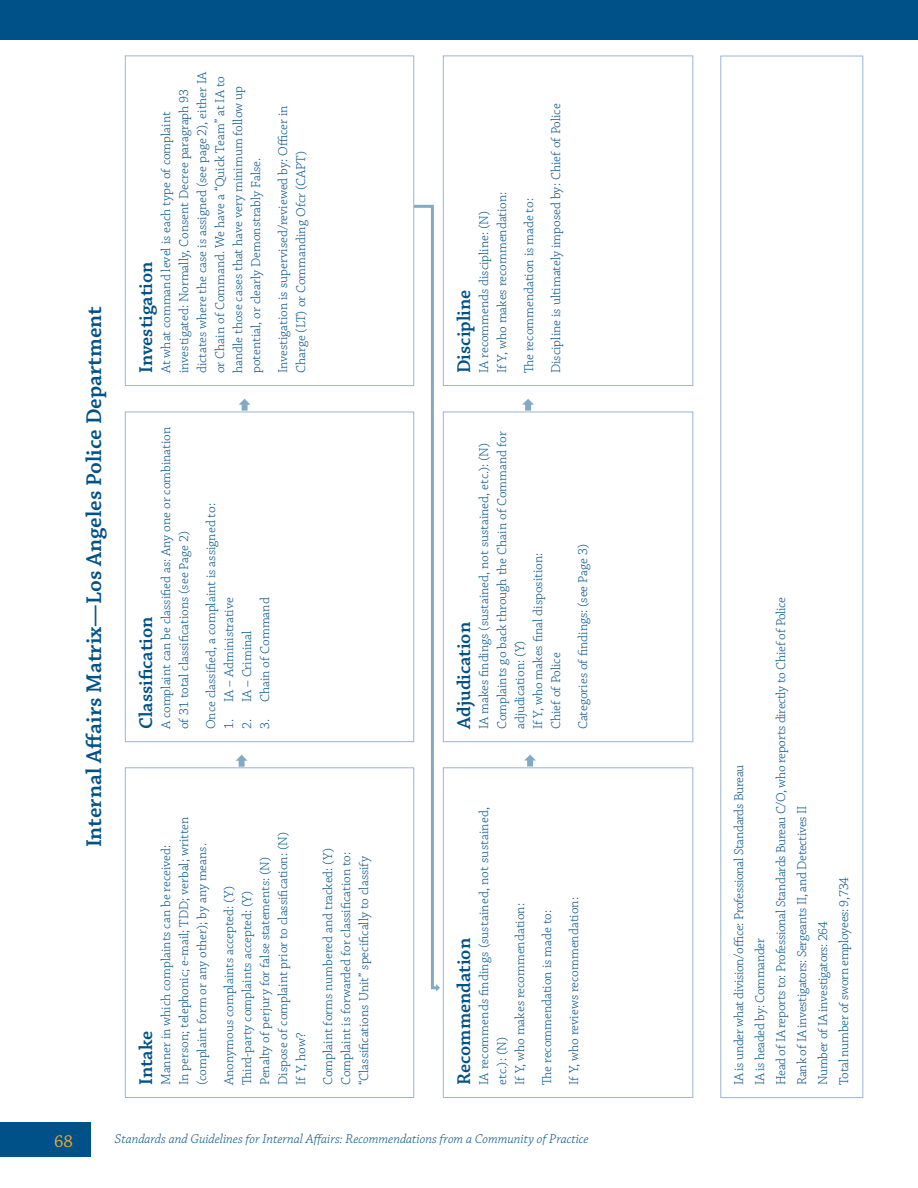
<style>
.page{position:relative;width:918px;height:1188px;background:#fff}
.page>*{position:absolute;margin:0;border:0;box-sizing:border-box;transform-origin:0 0}
.L2_Headings{font:600 22.5px "Chaparral Pro";color:#005187}
.L3_Heading{font:600 19.5px "Chaparral Pro";color:#005187}
.L1_Body_Copy{font:600 19.5px "Chaparral Pro";color:#005187}
.t1{font:18px "Chaparral Pro";color:#faa634}
.L1_Body_Copy-2{font:300 13.5px/18px "Chaparral Pro";color:#005187}
.L1_Body_Copy-3{font:300 13.5px "Chaparral Pro";letter-spacing:-.02em;color:#005187}
.t2{font:italic 300 13.5px "Chaparral Pro";color:#005187}
</style>
<div class="page">
<div style="left:0;top:0;width:918px;height:40px;background:#005187"></div>
<div style="left:0;top:1122px;width:91px;height:35px;background:#005187"></div>
<hr style="left:917px;top:0;width:1px;height:40px;background:#faa634">
<div style="left:125px;top:412px;width:289px;height:330px;border:1px solid #9cb4d2"></div>
<div style="left:443px;top:412px;width:250px;height:330px;border:1px solid #9cb4d2"></div>
<div style="left:125px;top:56px;width:289px;height:330px;border:1px solid #9cb4d2"></div>
<div style="left:443px;top:56px;width:250px;height:330px;border:1px solid #9cb4d2"></div>
<div style="left:125px;top:767px;width:289px;height:331px;border:1px solid #9cb4d2"></div>
<div style="left:720px;top:56px;width:143px;height:1042px;border:1px solid #9cb4d2"></div>
<div style="left:443px;top:767px;width:250px;height:331px;border:1px solid #9cb4d2"></div>
<svg style="left:236px;top:755px;width:12px;height:12px"></svg>
<svg style="left:524px;top:755px;width:12px;height:12px"></svg>
<svg style="left:522px;top:399px;width:12px;height:12px"></svg>
<svg style="left:239px;top:399px;width:12px;height:12px"></svg>
<svg style="left:413px;top:203px;width:27px;height:789px"></svg>
<p class="L2_Headings" style="left:81px;top:847px;width:543px;rotate:-90deg">Internal Affairs Matrix—Los Angeles Police Department</p>
<p class="L1_Body_Copy-2" style="left:157px;top:373px;width:303px;rotate:-90deg">At what command level is each type of complaint investigated: Normally, Consent Decree paragraph 93 dictates where the case is assigned (see page 2), either IA or Chain of Command. We have a “Quick Team” at IA to handle those cases that have very minimum follow up potential, or clearly Demonstrably False.</p>
<p class="L1_Body_Copy" style="left:135px;top:373px;width:113px;rotate:-90deg">Investigation</p>
<p class="L1_Body_Copy-2" style="left:274px;top:373px;width:269px;rotate:-90deg">Investigation is supervised/reviewed by: Officer in<br>Charge (LT) or Commanding Ofcr (CAPT)</p>
<p class="L3_Heading" style="left:135px;top:729px;width:114px;rotate:-90deg">Classification</p>
<p class="L1_Body_Copy-2" style="left:157px;top:729px;width:304px;rotate:-90deg">A complaint can be classified as: Any one or combination of 31 total classifications (see Page 2)</p>
<p class="L1_Body_Copy-2" style="left:202px;top:729px;width:227px;rotate:-90deg">Once classified, a complaint is assigned to:</p>
<p class="L1_Body_Copy-2" style="left:220px;top:729px;width:134px;rotate:-90deg">1. IA – Administrative</p>
<p class="L1_Body_Copy-2" style="left:238px;top:729px;width:100px;rotate:-90deg">2. IA – Criminal</p>
<p class="L1_Body_Copy-2" style="left:256px;top:729px;width:133px;rotate:-90deg">3. Chain of Command</p>
<p class="L3_Heading" style="left:135px;top:1085px;width:56px;rotate:-90deg">Intake</p>
<p class="L1_Body_Copy-2" style="left:175px;top:1085px;width:270px;rotate:-90deg">In person; telephonic; e-mail; TDD; verbal; written (complaint form or any other); by any means.</p>
<p class="L1_Body_Copy-2" style="left:157px;top:1085px;width:242px;rotate:-90deg">Manner in which complaints can be received:</p>
<p class="L1_Body_Copy-2" style="left:274px;top:1085px;width:254px;rotate:-90deg">Dispose of complaint prior to classification: (N)</p>
<p class="L1_Body_Copy-2" style="left:256px;top:1085px;width:230px;rotate:-90deg">Penalty of perjury for false statements: (N)</p>
<p class="L1_Body_Copy-2" style="left:220px;top:1085px;width:200px;rotate:-90deg">Anonymous complaints accepted: (Y)</p>
<p class="L1_Body_Copy-2" style="left:238px;top:1085px;width:196px;rotate:-90deg">Third-party complaints accepted: (Y)</p>
<p class="L1_Body_Copy-2" style="left:292px;top:1085px;width:54px;rotate:-90deg">If Y, how?</p>
<p class="L1_Body_Copy-2" style="left:319px;top:1085px;width:239px;rotate:-90deg">Complaint forms numbered and tracked: (Y)</p>
<p class="L1_Body_Copy-2" style="left:337px;top:1085px;width:235px;rotate:-90deg">Complaint is forwarded for classification to: “Classifications Unit” specifically to classify</p>
<p class="L1_Body_Copy-2" style="left:493px;top:373px;width:183px;rotate:-90deg">If Y, who makes recommendation:</p>
<p class="L1_Body_Copy-2" style="left:520px;top:373px;width:176px;rotate:-90deg">The recommendation is made to:</p>
<p class="L1_Body_Copy-2" style="left:475px;top:373px;width:164px;rotate:-90deg">IA recommends discipline: (N)</p>
<p class="L1_Body_Copy" style="left:453px;top:373px;width:85px;rotate:-90deg">Discipline</p>
<p class="L1_Body_Copy-2" style="left:547px;top:373px;width:271px;rotate:-90deg">Discipline is ultimately imposed by: Chief of Police</p>
<p class="L1_Body_Copy-2" style="left:493px;top:729px;width:299px;rotate:-90deg">Complaints go back through the Chain of Command for adjudication: (Y)</p>
<p class="L1_Body_Copy-2" style="left:475px;top:729px;width:288px;rotate:-90deg">IA makes findings (sustained, not sustained, etc.): (N)</p>
<p class="L1_Body_Copy-2" style="left:529px;top:729px;width:178px;rotate:-90deg">If Y, who makes final disposition:</p>
<p class="L3_Heading" style="left:453px;top:729px;width:109px;rotate:-90deg">Adjudication</p>
<p class="L1_Body_Copy-2" style="left:547px;top:729px;width:78px;rotate:-90deg">Chief of Police</p>
<p class="L1_Body_Copy-2" style="left:574px;top:729px;width:187px;rotate:-90deg">Categories of findings: (see Page 3)</p>
<p class="L3_Heading" style="left:453px;top:1085px;width:149px;rotate:-90deg">Recommendation</p>
<p class="L1_Body_Copy-2" style="left:475px;top:1085px;width:279px;rotate:-90deg">IA recommends findings (sustained, not sustained, etc.): (N)</p>
<p class="L1_Body_Copy-2" style="left:511px;top:1085px;width:183px;rotate:-90deg">If Y, who makes recommendation:</p>
<p class="L1_Body_Copy-2" style="left:538px;top:1085px;width:176px;rotate:-90deg">The recommendation is made to:</p>
<p class="L1_Body_Copy-2" style="left:565px;top:1085px;width:189px;rotate:-90deg">If Y, who reviews recommendation:</p>
<h3 class="t1" style="left:54px;top:1132px;width:20px">68</h3>
<p class="t2" style="left:115px;top:1131px;width:475px">Standards and Guidelines for Internal Affairs: Recommendations from a Community of Practice</p>
<p class="L1_Body_Copy-3" style="left:732px;top:1085px;width:322px;rotate:-90deg">IA is under what division/office: Professional Standards Bureau</p>
<p class="L1_Body_Copy-3" style="left:753px;top:1085px;width:149px;rotate:-90deg">IA is headed by: Commander</p>
<p class="L1_Body_Copy-3" style="left:774px;top:1085px;width:490px;rotate:-90deg">Head of IA reports to: Professional Standards Bureau C/O, who reports directly to Chief of Police</p>
<p class="L1_Body_Copy-3" style="left:795px;top:1085px;width:281px;rotate:-90deg">Rank of IA investigators: Sergeants II, and Detectives II</p>
<p class="L1_Body_Copy-3" style="left:816px;top:1085px;width:166px;rotate:-90deg">Number of IA investigators: 264</p>
<p class="L1_Body_Copy-3" style="left:837px;top:1085px;width:210px;rotate:-90deg">Total number of sworn employees: 9,734</p>
</div>
